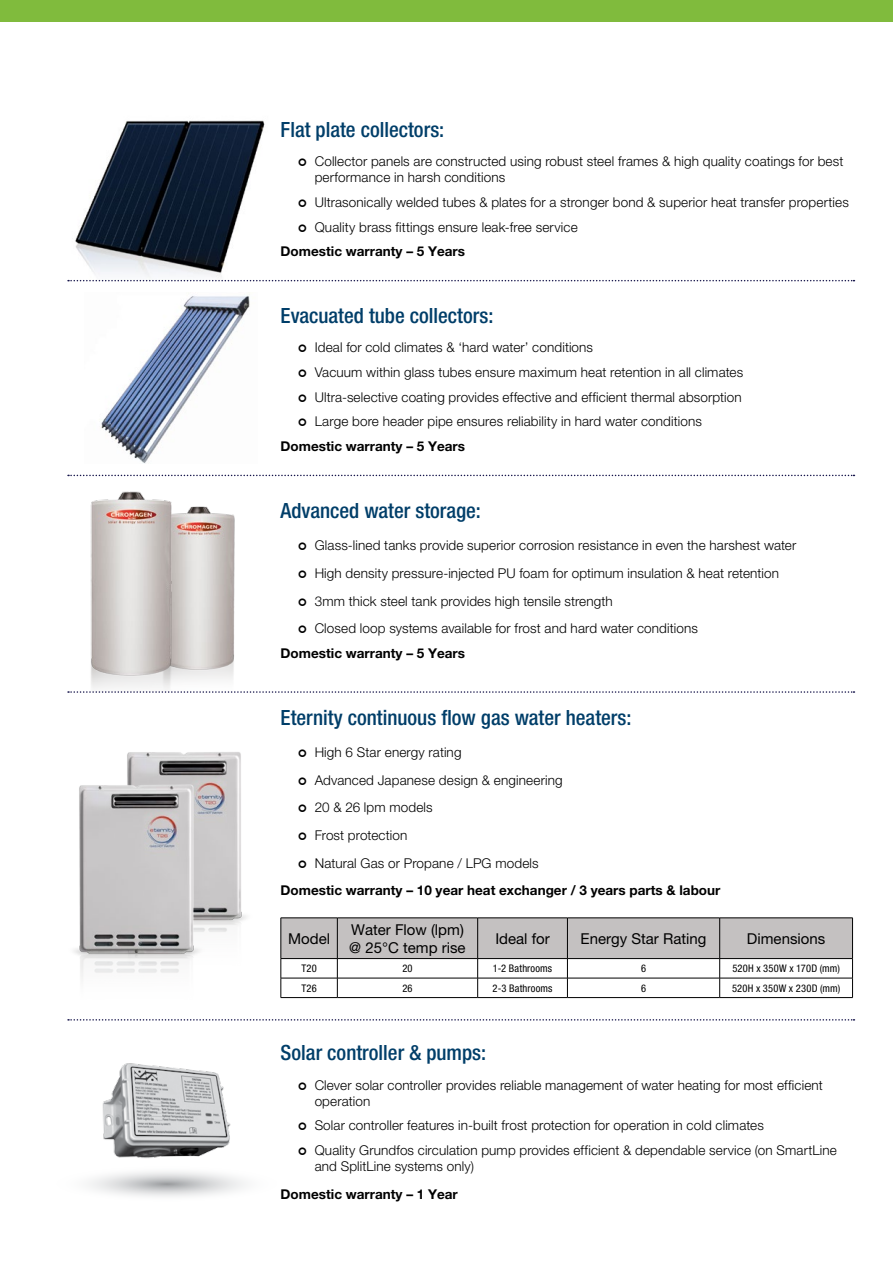
<style>
.page{position:relative;width:893px;height:1263px;background:#fff}
.page>*{position:absolute;margin:0;border:0;box-sizing:border-box;transform-origin:0 0}
.t1{font:500 condensed 21px "Helvetica Neue LT Pro";color:#003e69}
.t2{font:15px/18px "Helvetica Neue LT Pro";color:#000}
.t3{font:300 13.5px/27.8px "Helvetica Neue LT Pro";letter-spacing:.01em;color:#000}
.t4{font:700 13.5px "Helvetica Neue LT Pro";color:#000}
.t5{font:condensed 10.5px "Helvetica Neue LT Pro";letter-spacing:.025em;color:#000}
</style>
<div class="page">
<img style="left:68px;top:120px;width:197px;height:160px">
<div style="left:0;top:0;width:893px;height:21px;background:#80bb3d"></div>
<img style="left:175px;top:506px;width:60px;height:175px">
<img style="left:90px;top:491px;width:85px;height:199px">
<img style="left:101px;top:295px;width:149px;height:169px">
<img style="left:127px;top:752px;width:119px;height:180px">
<img style="left:67px;top:776px;width:148px;height:244px">
<img style="left:102px;top:1063px;width:129px;height:95px">
<svg style="left:89px;top:1171px;width:156px;height:26px"></svg>
<svg style="left:68px;top:280px;width:786px;height:1px"></svg>
<svg style="left:68px;top:475px;width:786px;height:1px"></svg>
<svg style="left:68px;top:691px;width:786px;height:2px"></svg>
<svg style="left:68px;top:1019px;width:786px;height:1px"></svg>
<svg style="left:281px;top:918px;width:572px;height:79px"></svg>
<hr style="left:281px;top:997px;width:56px;height:1px;background:#000">
<hr style="left:337px;top:997px;width:141px;height:1px;background:#000">
<hr style="left:478px;top:997px;width:89px;height:1px;background:#000">
<hr style="left:567px;top:997px;width:153px;height:1px;background:#000">
<hr style="left:720px;top:997px;width:133px;height:1px;background:#000">
<hr style="left:281px;top:917px;width:56px;height:1px;background:#000">
<hr style="left:281px;top:918px;width:1px;height:40px;background:#000">
<hr style="left:337px;top:917px;width:141px;height:1px;background:#000">
<hr style="left:478px;top:917px;width:89px;height:1px;background:#000">
<hr style="left:567px;top:917px;width:153px;height:1px;background:#000">
<hr style="left:720px;top:917px;width:133px;height:1px;background:#000">
<hr style="left:852px;top:918px;width:1px;height:40px;background:#000">
<hr style="left:281px;top:958px;width:56px;height:1px;background:#000">
<hr style="left:337px;top:958px;width:141px;height:1px;background:#000">
<hr style="left:478px;top:958px;width:89px;height:1px;background:#000">
<hr style="left:567px;top:958px;width:153px;height:1px;background:#000">
<hr style="left:720px;top:958px;width:133px;height:1px;background:#000">
<h1 class="t1" style="left:281px;top:117px;width:165px">Flat plate collectors:</h1>
<p class="t3" style="left:315px;top:153px;width:530px;line-height:16.2px">Collector panels are constructed using robust steel frames &amp; high quality coatings for best performance in harsh conditions</p>
<p class="t3" style="left:315px;top:189px;width:536px;line-height:24.8px">Ultrasonically welded tubes &amp; plates for a stronger bond &amp; superior heat transfer properties<br>Quality brass fittings ensure leak-free service</p>
<p class="t4" style="left:281px;top:243px;width:186px">Domestic warranty – 5 Years</p>
<h1 class="t1" style="left:281px;top:303px;width:214px">Evacuated tube collectors:</h1>
<p class="t3" style="left:315px;top:335px;width:430px;line-height:24.8px">Ideal for cold climates &amp; ‘hard water’ conditions<br>Vacuum within glass tubes ensure maximum heat retention in all climates Ultra-selective coating provides effective and efficient thermal absorption Large bore header pipe ensures reliability in hard water conditions</p>
<p class="t4" style="left:281px;top:438px;width:186px">Domestic warranty – 5 Years</p>
<h1 class="t1" style="left:281px;top:498px;width:202px">Advanced water storage:</h1>
<p class="t3" style="left:315px;top:531px;width:483px">Glass-lined tanks provide superior corrosion resistance in even the harshest water High density pressure-injected PU foam for optimum insulation &amp; heat retention 3mm thick steel tank provides high tensile strength<br>Closed loop systems available for frost and hard water conditions</p>
<p class="t4" style="left:281px;top:645px;width:186px">Domestic warranty – 5 Years</p>
<h1 class="t1" style="left:281px;top:704px;width:352px">Eternity continuous flow gas water heaters:</h1>
<p class="t3" style="left:315px;top:738px;width:249px">High 6 Star energy rating<br>Advanced Japanese design &amp; engineering<br>20 &amp; 26 lpm models<br>Frost protection<br>Natural Gas or Propane / LPG models</p>
<p class="t4" style="left:281px;top:882px;width:441px">Domestic warranty – 10 year heat exchanger / 3 years parts &amp; labour</p>
<p class="t2" style="left:288px;top:929px;width:43px">Model</p>
<p class="t2" style="left:349px;top:920px;width:118px">Water Flow (lpm) @ 25°C temp rise</p>
<p class="t2" style="left:495px;top:929px;width:56px">Ideal for</p>
<p class="t2" style="left:581px;top:929px;width:127px">Energy Star Rating</p>
<p class="t2" style="left:747px;top:929px;width:80px">Dimensions</p>
<p class="t5" style="left:301px;top:962px;width:17px">T20</p>
<p class="t5" style="left:402px;top:962px;width:12px">20</p>
<p class="t5" style="left:493px;top:962px;width:61px">1-2 Bathrooms</p>
<p class="t5" style="left:641px;top:962px;width:7px">6</p>
<p class="t5" style="left:732px;top:962px;width:109px">520H x 350W x 170D (mm)</p>
<p class="t5" style="left:301px;top:982px;width:17px">T26</p>
<p class="t5" style="left:402px;top:982px;width:12px">26</p>
<p class="t5" style="left:493px;top:982px;width:61px">2-3 Bathrooms</p>
<p class="t5" style="left:641px;top:982px;width:7px">6</p>
<p class="t5" style="left:732px;top:982px;width:110px">520H x 350W x 230D (mm)</p>
<h1 class="t1" style="left:281px;top:1040px;width:207px">Solar controller &amp; pumps:</h1>
<p class="t3" style="left:315px;top:1076px;width:510px;line-height:16.2px">Clever solar controller provides reliable management of water heating for most efficient operation</p>
<p class="t3" style="left:315px;top:1113px;width:524px;line-height:24.8px">Solar controller features in-built frost protection for operation in cold climates<br>Quality Grundfos circulation pump provides efficient &amp; dependable service (on SmartLine</p>
<p class="t3" style="left:315px;top:1152px;width:161px">and SplitLine systems only)</p>
<p class="t4" style="left:281px;top:1186px;width:179px">Domestic warranty – 1 Year</p>
</div>
